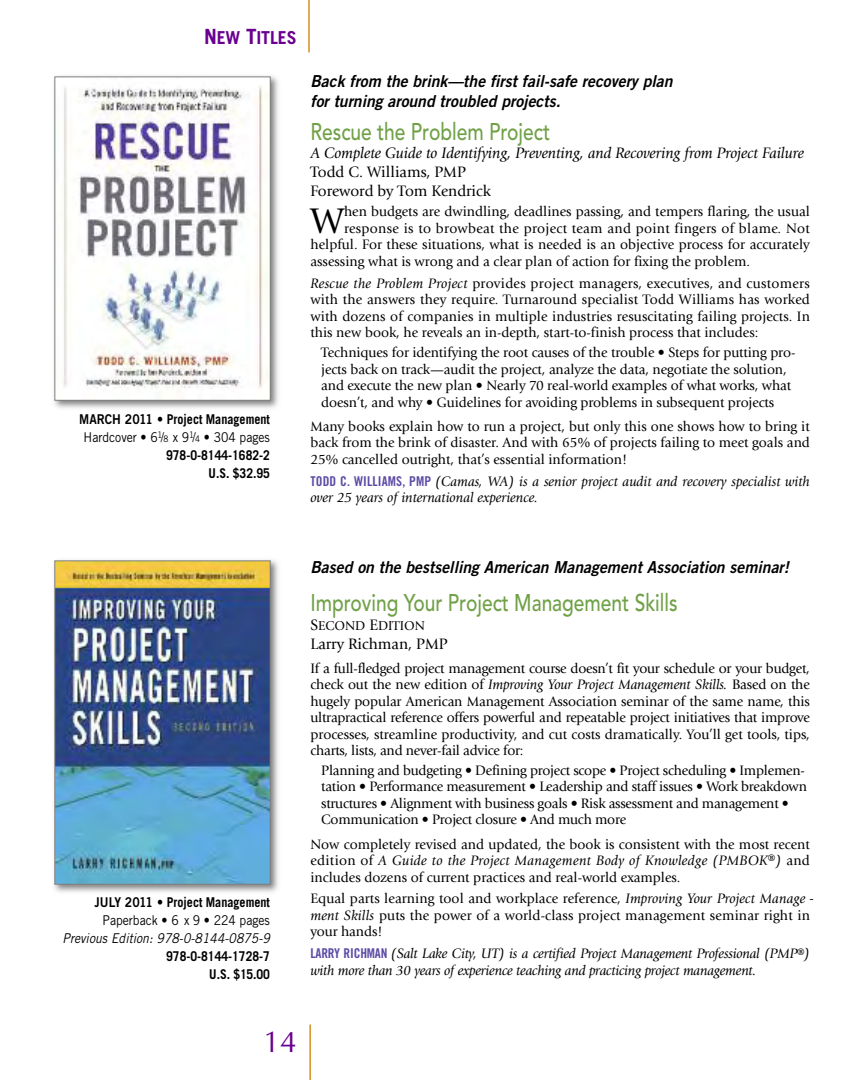
<style>
.page{position:relative;width:864px;height:1080px;background:#fff}
.page>*{position:absolute;margin:0;border:0;box-sizing:border-box;transform-origin:0 0}
.t1{font:37.2px "Giovanni";color:#000}
.t2{font:30px "Optima";color:#6a008f}
.t3{font:500 24px "Avenir";color:#70a147;scale:.8 1}
.t4{font:700 17.85px "Trade Gothic";letter-spacing:-.005em;color:#6a008f}
.t5{font:italic 16.5px/19.5px "Trade Gothic Bold Two";letter-spacing:.005em;color:#000;scale:.95 1}
.t6{font:italic 15.75px "Giovanni";letter-spacing:-.005em;color:#000}
.t7{font:15.75px/18.6px "Giovanni";color:#000}
.t8{font:14.25px/16.5px "Giovanni";letter-spacing:-.005em;color:#000;text-align:justify}
.t9{font:italic 14.25px/16.5px "Giovanni";letter-spacing:-.015em;color:#000}
.t10{font:14.25px "Giovanni";letter-spacing:.02em;color:#000}
.t11{font:700 13.5px/18px "Trade Gothic";color:#000;text-align:right;scale:.9 1}
.t12{font:13.5px/18px "Trade Gothic";color:#000;text-align:center;scale:.9 1}
.t13{font:italic 13.5px "Trade Gothic";letter-spacing:.005em;color:#000;scale:.9 1}
.t14{font:13.35px "Giovanni";color:#000}
.s1{font-size:21px}
.s2{font-family:"Trade Gothic Bold Two";font-weight:400}
.s3{font-weight:400}
.s4{font-weight:400;font-size:9px}
.s5{font-style:italic}
.s6{font-family:"Trade Gothic Bold Cond Twenty";font-style:normal;font-size:13.5px;color:#5c4aa5}
.s7{font-family:"Trade Gothic Bold Two"}
.s8{font-weight:700}
.s9{font-size:15.75px}
</style>
<div class="page">
<img style="left:54px;top:76px;width:224px;height:332px">
<img style="left:57px;top:79px;width:212px;height:320px">
<div style="left:55px;top:77px;width:216px;height:324px;border:1px solid #808080"></div>
<img style="left:54px;top:560px;width:224px;height:332px">
<img style="left:56px;top:563px;width:212px;height:320px">
<div style="left:54px;top:561px;width:216px;height:324px;border:1px solid #808080"></div>
<hr style="left:309px;top:1025px;width:2px;height:55px;background:#d49021">
<hr style="left:308px;top:0;width:2px;height:52px;background:#d49021">
<p class="t4" style="left:204px;top:31px;width:94px"><span class="s1">N</span>EW <span class="s1">T</span>ITLES</p>
<p class="t11" style="left:79px;top:412px;width:213px"><span class="s2">MARCH 2011</span> <span class="s3">•</span> Project Management<br><span class="s3">Hardcover • 6</span><sup>1</sup><span class="s3">/</span><span class="s4">8</span> <span class="s3">x 9</span><sup>1</sup><span class="s3">/</span><span class="s4">4</span> <span class="s3">• 304 pages<br></span>978-0-8144-1682-2<br>U.S. $32.95</p>
<p class="t5" style="left:310px;top:73px;width:383px">Back from the brink—the first fail-safe recovery plan for turning around troubled projects.</p>
<h3 class="t3" style="left:310px;top:121px;width:301px">Rescue the Problem Project</h3>
<p class="t6" style="left:310px;top:147px;width:495px">A Complete Guide to Identifying, Preventing, and Recovering from Project Failure</p>
<p class="t7" style="left:310px;top:164px;width:182px">Todd C. Williams, PMP<br>Foreword by Tom Kendrick</p>
<h1 class="t1" style="left:310px;top:206px;width:35px">W</h1>
<p class="t8" style="left:344px;top:205px;width:467px">hen budgets are dwindling, deadlines passing, and tempers flaring, the usual</p>
<p class="t10" style="left:344px;top:223px;width:467px">response is to browbeat the project team and point fingers of blame. Not</p>
<p class="t8" style="left:310px;top:238px;width:501px">helpful. For these situations, what is needed is an objective process for accurately</p>
<p class="t8" style="left:310px;top:254px;width:441px">assessing what is wrong and a clear plan of action for fixing the problem.</p>
<p class="t8" style="left:310px;top:276px;width:501px"><span class="s5">Rescue the Problem Project</span> provides project managers, executives, and customers with the answers they require. Turnaround specialist Todd Williams has worked with dozens of companies in multiple industries resuscitating failing projects. In this new book, he reveals an in-depth, start-to-finish process that includes:</p>
<p class="t8" style="left:321px;top:345px;width:476px;text-align:left">Techniques for identifying the root causes of the trouble • Steps for putting pro - jects back on track—audit the project, analyze the data, negotiate the solution, and execute the new plan • Nearly 70 real-world examples of what works, what doesn’t, and why • Guidelines for avoiding problems in subsequent projects</p>
<p class="t8" style="left:310px;top:419px;width:501px">Many books explain how to run a project, but only this one shows how to bring it back from the brink of disaster. And with 65% of projects failing to meet goals and 25% cancelled outright, that’s essential information!</p>
<p class="t9" style="left:310px;top:474px;width:501px"><span class="s6">TODD C. WILLIAMS, PMP</span> (Camas, WA) is a senior project audit and recovery specialist with over 25 years of international experience.</p>
<p class="t12" style="left:95px;top:894px;width:196px"><span class="s7">JULY 2011</span> • <span class="s8">Project Management<br></span>Paperback • 6 x 9 • 224 pages</p>
<p class="t13" style="left:63px;top:933px;width:232px">Previous Edition: 978-0-8144-0875-9</p>
<p class="t11" style="left:166px;top:948px;width:117px">978-0-8144-1728-7<br>U.S. $15.00</p>
<p class="t5" style="left:310px;top:559px;width:505px">Based on the bestselling American Management Association seminar!</p>
<h3 class="t3" style="left:310px;top:593px;width:460px">Improving Your Project Management Skills</h3>
<p class="t14" style="left:310px;top:620px;width:116px"><span class="s9">S</span>ECOND <span class="s9">E</span>DITION</p>
<p class="t7" style="left:310px;top:635px;width:139px">Larry Richman, PMP</p>
<p class="t8" style="left:310px;top:661px;width:501px">If a full-fledged project management course doesn’t fit your schedule or your budget, check out the new edition of <span class="s5">Improving Your Project Management Skills.</span> Based on the hugely popular American Management Association seminar of the same name, this ultrapractical reference offers powerful and repeatable project initiatives that improve processes, streamline productivity, and cut costs dramatically. You’ll get tools, tips, charts, lists, and never-fail advice for:</p>
<p class="t8" style="left:321px;top:763px;width:487px;text-align:left">Planning and budgeting • Defining project scope • Project scheduling • Imple men - tation • Performance measurement • Leadership and staff issues • Work breakdown structures • Alignment with business goals • Risk assessment and management • Communication • Project closure • And much more</p>
<p class="t8" style="left:310px;top:837px;width:501px">Now completely revised and updated, the book is consistent with the most recent edition of <span class="s5">A Guide to the Project Management Body of Knowledge (PMBOK</span>®<span class="s5">)</span> and includes dozens of current practices and real-world examples.</p>
<p class="t8" style="left:310px;top:892px;width:505px;text-align:left">Equal parts learning tool and workplace reference, <span class="s5">Improving Your Project Manage - ment Skills</span> puts the power of a world-class project management seminar right in your hands!</p>
<p class="t9" style="left:310px;top:946px;width:501px"><span class="s6">LARRY RICHMAN</span> (Salt Lake City, UT) is a certified Project Management Professional (PMP®) with more than 30 years of experience teaching and practicing project management.</p>
<h2 class="t2" style="left:264px;top:1024px;width:35px">14</h2>
</div>
